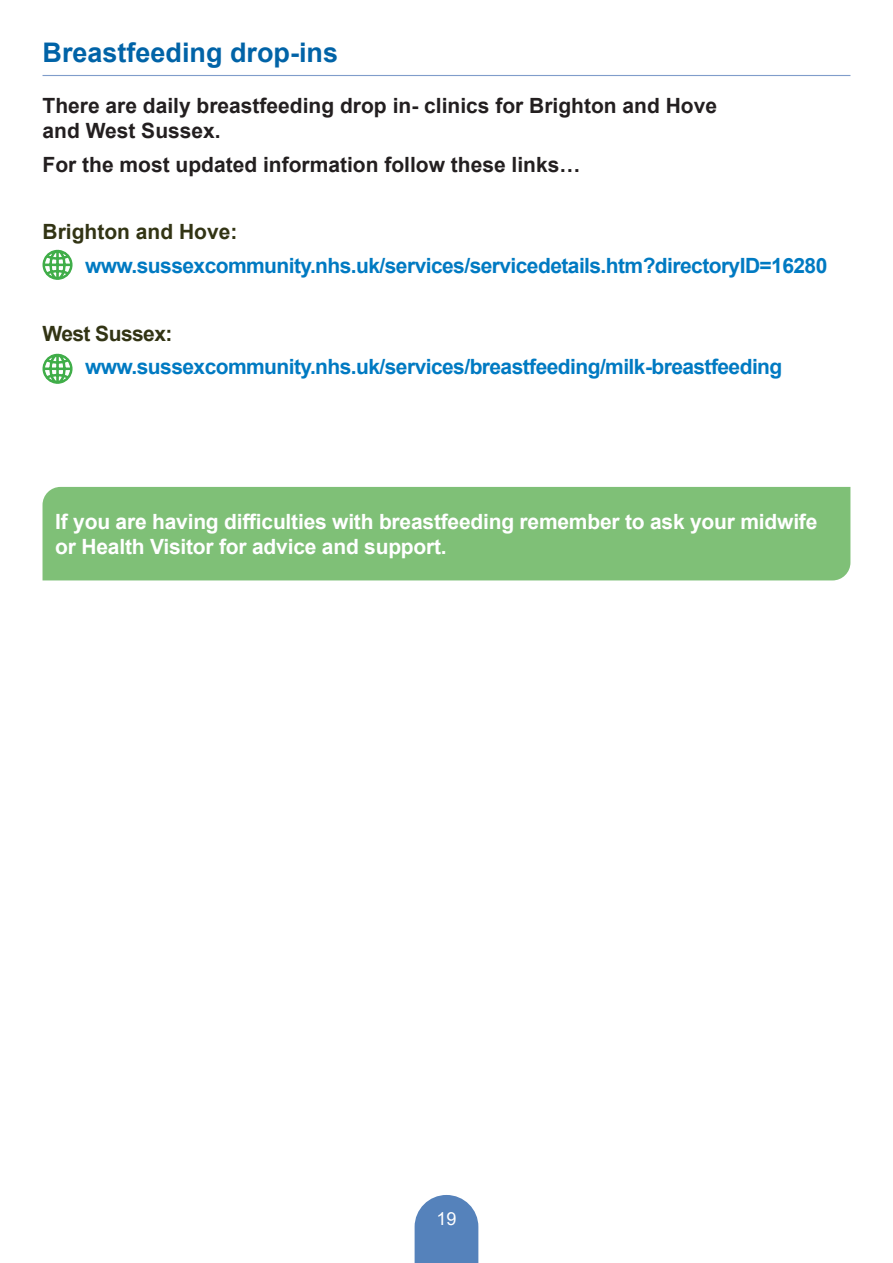
<style>
.page{position:relative;width:893px;height:1263px;background:#fff}
.page>*{position:absolute;margin:0;border:0;box-sizing:border-box;transform-origin:0 0}
.new_header{font:700 27px "Arial";color:#0163a7}
.body_text{font:700 21px "Arial";letter-spacing:-.025em;color:#007ac2}
.body_text-2{font:700 21px/25.2px "Arial";color:#231f20}
.body_text-3{font:700 21px/25.2px "Arial";letter-spacing:-.01em;color:#fff}
.body_text-4{font:700 21px "Arial";color:#323414}
.body_text-5{font:700 21px "Arial";letter-spacing:-.025em;color:#323414}
.t1{font:18px "Arial";color:#fff}
</style>
<div class="page">
<svg style="left:415px;top:1195px;width:63px;height:68px;background:#658ec1"></svg>
<hr style="left:43px;top:75px;width:807px;height:1px;background:#809dcb">
<div style="left:43px;top:487px;width:807px;height:93px;background:#7fc077"></div>
<svg style="left:42px;top:249px;width:31px;height:31px"></svg>
<svg style="left:42px;top:353px;width:31px;height:31px"></svg>
<p class="new_header" style="left:43px;top:34px;width:297px">Breastfeeding drop-ins</p>
<p class="body_text-2" style="left:43px;top:93px;width:676px">There are daily breastfeeding drop in- clinics for Brighton and Hove and West Sussex.</p>
<p class="body_text-2" style="left:43px;top:152px;width:539px">For the most updated information follow these links…</p>
<p class="body_text-4" style="left:43px;top:217px;width:196px">Brighton and Hove:</p>
<p class="body_text" style="left:85px;top:251px;width:744px">www.sussexcommunity.nhs.uk/services/servicedetails.htm?directoryID=16280</p>
<p class="body_text-5" style="left:43px;top:318px;width:131px">West Sussex:</p>
<p class="body_text" style="left:85px;top:352px;width:699px">www.sussexcommunity.nhs.uk/services/breastfeeding/milk-breastfeeding</p>
<p class="body_text-3" style="left:55px;top:509px;width:764px">If you are having difficulties with breastfeeding remember to ask your midwife or Health Visitor for advice and support.</p>
<p class="t1" style="left:436px;top:1206px;width:22px">19</p>
</div>
